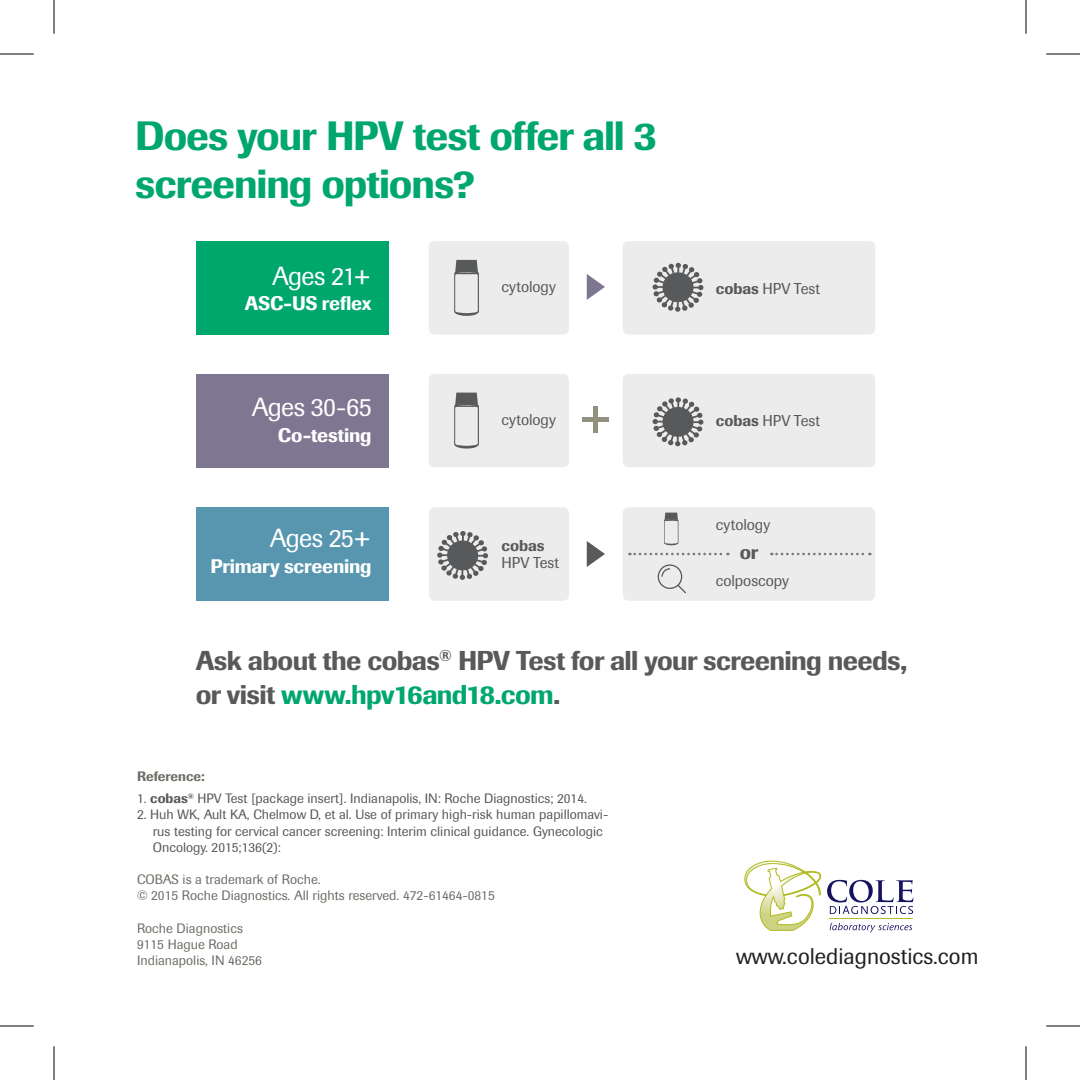
<style>
.page{position:relative;width:1080px;height:1080px;background:#fff}
.page>*{position:absolute;margin:0;border:0;box-sizing:border-box;transform-origin:0 0}
.t1{font:500 40.5px/48.6px "Imago Pro";letter-spacing:-.025em;color:#00a76d}
.t2{font:500 27px/33.8px "Imago Pro";letter-spacing:-.025em;color:#58595b}
.t3{font:25.88px "Imago Pro";letter-spacing:-.025em;color:#fff}
.t4{font:22.5px "Imago Pro";color:#231f20}
.t5{font:500 19.57px "Imago Pro";letter-spacing:-.01em;color:#fff}
.t6{font:500 19.57px "Imago Pro";color:#58595b}
.t7{font:15.53px "Imago Pro";color:#58595b}
.t8{font:500 15.53px "Imago Pro";letter-spacing:-.005em;color:#58595b}
.t9{font:13.5px/16.2px "Imago Pro";color:#58595b}
.t10{font:13.5px/16.2px "Imago Pro";color:#6e6e67}
.t11{font:500 13.5px "Imago Pro";color:#6e6e67}
.s1{font-weight:500}
.s2{color:#00a76d}
</style>
<div class="page">
<div style="left:196px;top:507px;width:193px;height:94px;background:#5896af"></div>
<div style="left:196px;top:374px;width:193px;height:93px;background:#7f7692"></div>
<div style="left:196px;top:241px;width:193px;height:94px;background:#00a76d"></div>
<svg style="left:587px;top:274px;width:18px;height:26px"></svg>
<svg style="left:587px;top:541px;width:18px;height:26px"></svg>
<div style="left:593px;top:407px;width:5px;height:26px;background:#93917f"></div>
<div style="left:583px;top:417px;width:26px;height:5px;background:#93917f"></div>
<div style="left:429px;top:241px;width:140px;height:94px;background:#edecec;border-radius:6px"></div>
<svg style="left:454px;top:260px;width:25px;height:56px"></svg>
<div style="left:429px;top:374px;width:140px;height:93px;background:#edecec;border-radius:6px"></div>
<svg style="left:454px;top:392px;width:25px;height:57px"></svg>
<div style="left:623px;top:241px;width:252px;height:94px;background:#edecec;border-radius:6px"></div>
<div style="left:623px;top:374px;width:252px;height:93px;background:#edecec;border-radius:6px"></div>
<svg style="left:653px;top:263px;width:50px;height:49px"></svg>
<svg style="left:653px;top:397px;width:50px;height:49px"></svg>
<div style="left:429px;top:507px;width:140px;height:94px;background:#edecec;border-radius:6px"></div>
<svg style="left:437px;top:531px;width:51px;height:49px"></svg>
<div style="left:623px;top:507px;width:252px;height:94px;background:#edecec;border-radius:6px"></div>
<svg style="left:664px;top:513px;width:15px;height:33px"></svg>
<svg style="left:658px;top:564px;width:28px;height:29px"></svg>
<svg style="left:629px;top:553px;width:99px;height:2px"></svg>
<svg style="left:771px;top:553px;width:99px;height:2px"></svg>
<svg style="left:744px;top:860px;width:169px;height:73px"></svg>
<hr style="left:0;top:54px;width:34px;height:1px;background:#000">
<hr style="left:1046px;top:54px;width:34px;height:1px;background:#000">
<hr style="left:0;top:1026px;width:34px;height:1px;background:#000">
<hr style="left:1046px;top:1026px;width:34px;height:1px;background:#000">
<hr style="left:54px;top:0;width:1px;height:34px;background:#000">
<hr style="left:54px;top:1046px;width:1px;height:34px;background:#000">
<hr style="left:1026px;top:0;width:1px;height:34px;background:#000">
<hr style="left:1026px;top:1046px;width:1px;height:34px;background:#000">
<h1 class="t1" style="left:135px;top:111px;width:524px">Does your HPV test offer all 3 screening options?</h1>
<h3 class="t3" style="left:272px;top:259px;width:101px">Ages 21+</h3>
<h3 class="t5" style="left:245px;top:291px;width:128px">ASC-US reflex</h3>
<h3 class="t3" style="left:252px;top:390px;width:121px">Ages 30-65</h3>
<h3 class="t5" style="left:278px;top:422px;width:95px">Co-testing</h3>
<h3 class="t3" style="left:270px;top:522px;width:103px">Ages 25+</h3>
<h3 class="t5" style="left:210px;top:553px;width:163px">Primary screening</h3>
<p class="t7" style="left:502px;top:277px;width:56px">cytology</p>
<p class="t7" style="left:502px;top:410px;width:56px">cytology</p>
<p class="t8" style="left:502px;top:536px;width:45px">cobas</p>
<p class="t7" style="left:502px;top:553px;width:59px">HPV Test</p>
<p class="t7" style="left:716px;top:278px;width:105px"><span class="s1">cobas</span> HPV Test</p>
<p class="t7" style="left:716px;top:411px;width:105px"><span class="s1">cobas</span> HPV Test</p>
<p class="t7" style="left:716px;top:515px;width:56px">cytology</p>
<h3 class="t6" style="left:740px;top:539px;width:20px">or</h3>
<p class="t7" style="left:716px;top:570px;width:74px">colposcopy</p>
<h2 class="t2" style="left:196px;top:644px;width:713px">Ask about the cobas<sup>®</sup> HPV Test for all your screening needs, or visit <span class="s2">www.hpv16and18.com</span>.</h2>
<p class="t11" style="left:137px;top:767px;width:69px">Reference:</p>
<p class="t9" style="left:137px;top:790px;width:451px">1. <span class="s1">cobas</span><sup>®</sup> HPV Test [package insert]. Indianapolis, IN: Roche Diagnostics; 2014.</p>
<p class="t9" style="left:153px;top:807px;width:457px;text-indent:-16px">2. Huh WK, Ault KA, Chelmow D, et al. Use of primary high-risk human papillomavi&shy;rus testing for cervical cancer screening: Interim clinical guidance. Gynecologic<br>Oncology. 2015;136(2):</p>
<p class="t10" style="left:137px;top:871px;width:359px">COBAS is a trademark of Roche.<br>© 2015 Roche Diagnostics. All rights reserved. 472-61464-0815</p>
<p class="t10" style="left:137px;top:920px;width:126px">Roche Diagnostics<br>9115 Hague Road<br>Indianapolis, IN 46256</p>
<h3 class="t4" style="left:736px;top:941px;width:244px">www.colediagnostics.com</h3>
</div>
